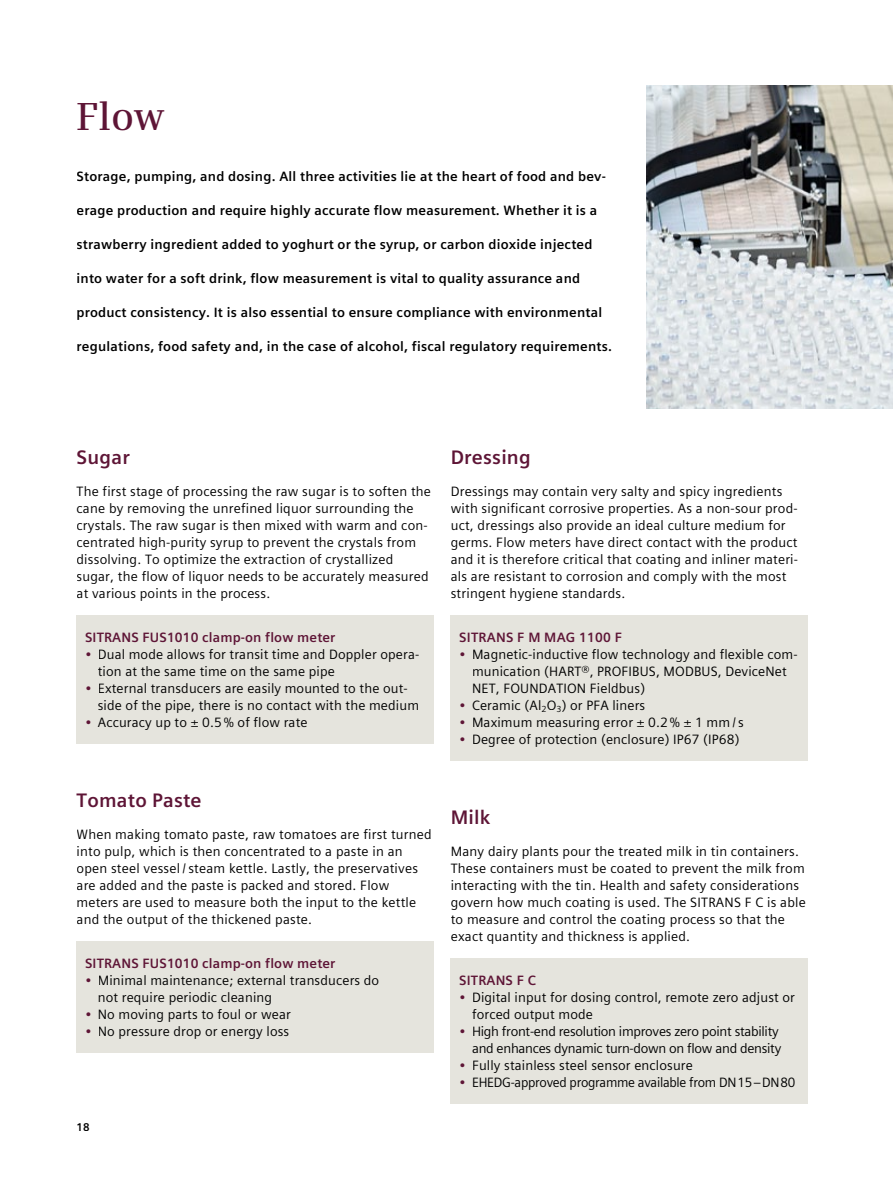
<style>
.page{position:relative;width:893px;height:1191px;background:#fff}
.page>*{position:absolute;margin:0;border:0;box-sizing:border-box;transform-origin:0 0}
.t1{font:600 39px "Siemens Serif";color:#5e1536}
.t2{font:700 19.5px "Siemens Sans Global";letter-spacing:.01em;color:#5e1536}
.t3{font:13.5px/17px "Siemens Sans Global";letter-spacing:.015em;color:#000}
.t4{font:700 13.5px "Siemens Sans Global";letter-spacing:.015em;color:#000}
.t5{font:13.5px/17px "Siemens Sans Global";letter-spacing:-.02em;color:#000;text-align:right}
.t6{font:700 13.5px "Siemens Sans Global";letter-spacing:.01em;color:#5e1536}
.t7{font:700 11.25px "Siemens Sans Global";color:#000}
.s1{color:#5e1536}
</style>
<div class="page">
<div style="left:77px;top:614px;width:357px;height:129px;background:#e5e4dd"></div>
<div style="left:77px;top:941px;width:357px;height:112px;background:#e5e4dd"></div>
<div style="left:451px;top:614px;width:357px;height:146px;background:#e5e4dd"></div>
<div style="left:451px;top:958px;width:357px;height:146px;background:#e5e4dd"></div>
<img style="left:646px;top:85px;width:247px;height:323px">
<h1 class="t1" style="left:77px;top:93px;width:89px">Flow</h1>
<p class="t4" style="left:77px;top:166px;width:531px">Storage, pumping, and dosing. All three activities lie at the heart of food and bev-</p>
<p class="t4" style="left:77px;top:200px;width:522px">erage production and require highly accurate flow measurement. Whether it is a</p>
<p class="t4" style="left:77px;top:234px;width:517px">strawberry ingredient added to yoghurt or the syrup, or carbon dioxide injected</p>
<p class="t4" style="left:77px;top:268px;width:505px">into water for a soft drink, flow measurement is vital to quality assurance and</p>
<p class="t4" style="left:77px;top:302px;width:527px">product consistency. It is also essential to ensure compliance with environmental</p>
<p class="t4" style="left:77px;top:336px;width:537px">regulations, food safety and, in the case of alcohol, fiscal regulatory requirements.</p>
<h2 class="t2" style="left:77px;top:442px;width:55px">Sugar</h2>
<p class="t3" style="left:77px;top:482px;width:356px">The first stage of processing the raw sugar is to soften the cane by removing the unrefined liquor surrounding the crystals. The raw sugar is then mixed with warm and con&shy;centrated high-purity syrup to prevent the crystals from dissolving. To optimize the extraction of crystallized sugar, the flow of liquor needs to be accurately measured at various points in the process.</p>
<p class="t6" style="left:85px;top:626px;width:252px">SITRANS FUS1010 clamp-on flow meter</p>
<p class="t3" style="left:98px;top:645px;width:323px;text-indent:-13px"><span class="s1">•</span> Dual mode allows for transit time and Doppler opera&shy;tion at the same time on the same pipe</p>
<p class="t3" style="left:98px;top:679px;width:323px;text-indent:-13px"><span class="s1">•</span> External transducers are easily mounted to the out&shy;side of the pipe, there is no contact with the medium</p>
<p class="t3" style="left:85px;top:713px;width:224px"><span class="s1">•</span> Accuracy up to ± 0.5 % of flow rate</p>
<h2 class="t2" style="left:77px;top:785px;width:127px">Tomato Paste</h2>
<p class="t3" style="left:77px;top:826px;width:357px">When making tomato paste, raw tomatoes are first turned into pulp, which is then concentrated to a paste in an open steel vessel / steam kettle. Lastly, the preservatives are added and the paste is packed and stored. Flow meters are used to measure both the input to the kettle and the output of the thickened paste.</p>
<p class="t6" style="left:85px;top:953px;width:252px">SITRANS FUS1010 clamp-on flow meter</p>
<p class="t3" style="left:98px;top:972px;width:283px;text-indent:-13px"><span class="s1">•</span> Minimal maintenance; external transducers do not require periodic cleaning</p>
<p class="t3" style="left:85px;top:1006px;width:207px"><span class="s1">•</span> No moving parts to foul or wear</p>
<p class="t3" style="left:85px;top:1023px;width:206px"><span class="s1">•</span> No pressure drop or energy loss</p>
<p class="t7" style="left:77px;top:1118px;width:15px">18</p>
<h2 class="t2" style="left:451px;top:442px;width:82px">Dressing</h2>
<p class="t3" style="left:451px;top:482px;width:349px">Dressings may contain very salty and spicy ingredients with significant corrosive properties. As a non-sour prod&shy;uct, dressings also provide an ideal culture medium for germs. Flow meters have direct contact with the product and it is therefore critical that coating and inliner materi&shy;als are resistant to corrosion and comply with the most stringent hygiene standards.</p>
<p class="t6" style="left:459px;top:626px;width:164px">SITRANS F M MAG 1100 F</p>
<p class="t3" style="left:472px;top:645px;width:327px;text-indent:-13px"><span class="s1">•</span> Magnetic-inductive flow technology and flexible com&shy;munication (HART®, PROFIBUS, MODBUS, DeviceNet<br>NET, FOUNDATION Fieldbus)</p>
<p class="t3" style="left:459px;top:696px;width:187px"><span class="s1">•</span> Ceramic (Al<sub>2</sub>O<sub>3</sub>) or PFA liners</p>
<p class="t3" style="left:459px;top:713px;width:286px"><span class="s1">•</span> Maximum measuring error ± 0.2 % ± 1 mm / s</p>
<p class="t3" style="left:459px;top:730px;width:282px"><span class="s1">•</span> Degree of protection (enclosure) IP67 (IP68)</p>
<h2 class="t2" style="left:451px;top:802px;width:41px">Milk</h2>
<p class="t3" style="left:451px;top:843px;width:357px">Many dairy plants pour the treated milk in tin containers.<br>These containers must be coated to prevent the milk from interacting with the tin. Health and safety considerations govern how much coating is used. The SITRANS F C is able to measure and control the coating process so that the exact quantity and thickness is applied.</p>
<p class="t6" style="left:459px;top:970px;width:78px">SITRANS F C</p>
<p class="t3" style="left:472px;top:989px;width:324px;text-indent:-13px"><span class="s1">•</span> Digital input for dosing control, remote zero adjust or forced output mode</p>
<p class="t5" style="left:459px;top:1023px;width:324px"><span class="s1">•</span> High front-end resolution improves zero point stability and enhances dynamic turn-down on flow and density</p>
<p class="t3" style="left:459px;top:1057px;width:235px"><span class="s1">•</span> Fully stainless steel sensor enclosure</p>
<p class="t5" style="left:459px;top:1074px;width:338px"><span class="s1">•</span> EHEDG-approved programme available from DN 15 – DN 80</p>
</div>
